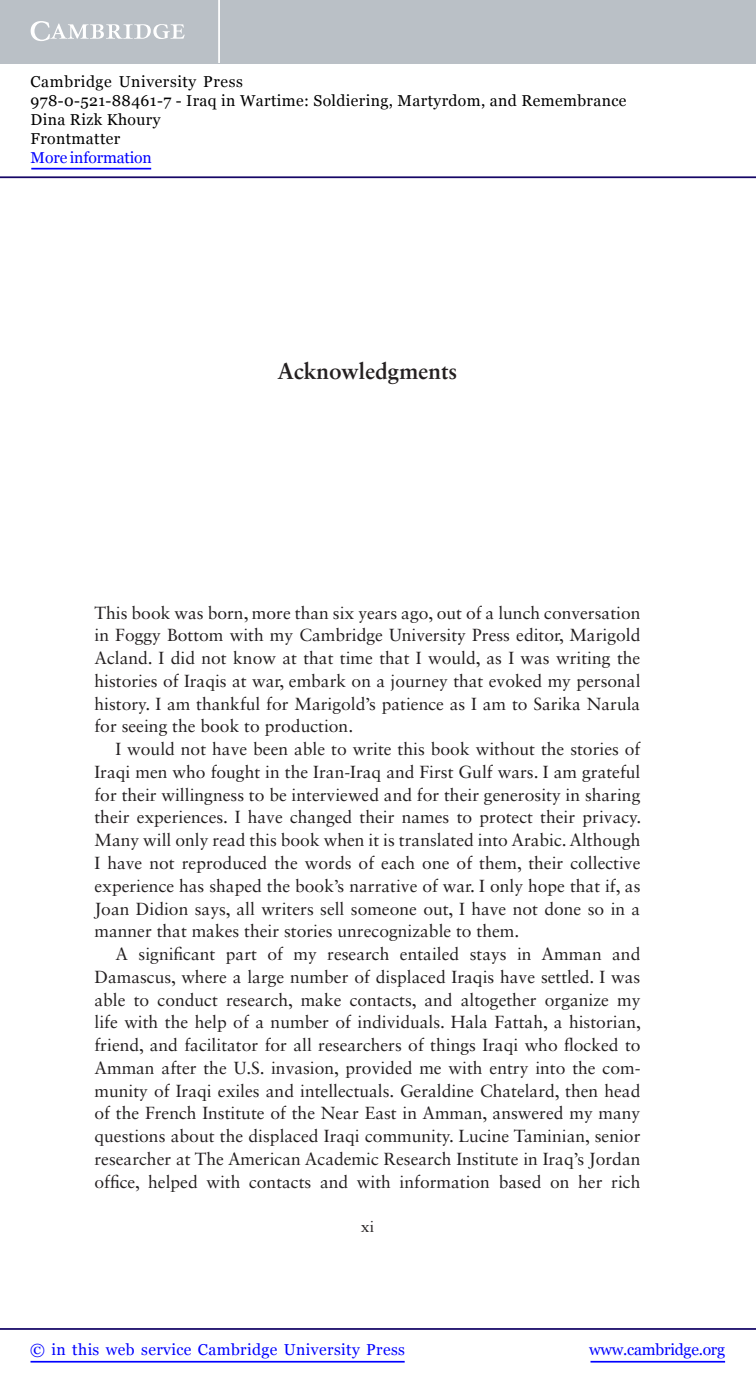
<style>
.page{position:relative;width:756px;height:1388px;background:#fff}
.page>*{position:absolute;margin:0;border:0;box-sizing:border-box;transform-origin:0 0}
.t1{font:700 22.75px "Sabon LT Std";color:#231f20}
.t2{font:17.5px "Sabon LT Std";color:#231f20}
.t3{font:15.75px/18.9px "Georgia";letter-spacing:.025em;color:#000}
.t4{font:15.75px "Georgia";letter-spacing:.025em;color:#00f}
.t5{font:15.75px "Georgia";letter-spacing:-.015em;color:#00f}
.t6{font:15.75px "Georgia";letter-spacing:-.01em;color:#00f}
.t7{font:15.75px "Sabon LT Std";color:#231f20}
</style>
<div class="page">
<hr style="left:591px;top:1361px;width:134px;height:1px;background:#00f">
<hr style="left:0;top:1328px;width:756px;height:2px;background:#150666">
<hr style="left:31px;top:1361px;width:374px;height:1px;background:#00f">
<div style="left:0;top:0;width:756px;height:63px;background:#bac0c6"></div>
<svg style="left:31px;top:21px;width:154px;height:20px"></svg>
<hr style="left:218px;top:0;width:2px;height:63px;background:#fff">
<hr style="left:0;top:176px;width:756px;height:2px;background:#150666">
<hr style="left:31px;top:168px;width:120px;height:1px;background:#00f">
<p class="t3" style="left:31px;top:72px;width:597px">Cambridge University Press<br>978-0-521-88461-7 - Iraq in Wartime: Soldiering, Martyrdom, and Remembrance Dina Rizk Khoury<br>Frontmatter</p>
<p class="t6" style="left:31px;top:148px;width:123px">More information</p>
<p class="t1" style="left:278px;top:357px;width:181px">Acknowledgments</p>
<p class="t2" style="left:94px;top:602px;width:548px">This book was born, more than six years ago, out of a lunch conversation</p>
<p class="t2" style="left:94px;top:625px;width:547px">in Foggy Bottom with my Cambridge University Press editor, Marigold</p>
<p class="t2" style="left:94px;top:648px;width:547px">Acland. I did not know at that time that I would, as I was writing the</p>
<p class="t2" style="left:94px;top:670px;width:548px">histories of Iraqis at war, embark on a journey that evoked my personal</p>
<p class="t2" style="left:94px;top:693px;width:547px">history. I am thankful for Marigold’s patience as I am to Sarika Narula</p>
<p class="t2" style="left:94px;top:716px;width:260px">for seeing the book to production.</p>
<p class="t2" style="left:116px;top:739px;width:526px">I would not have been able to write this book without the stories of</p>
<p class="t2" style="left:94px;top:761px;width:547px">Iraqi men who fought in the Iran-Iraq and First Gulf wars. I am grateful</p>
<p class="t2" style="left:94px;top:784px;width:547px">for their willingness to be interviewed and for their generosity in sharing</p>
<p class="t2" style="left:94px;top:807px;width:548px">their experiences. I have changed their names to protect their privacy.</p>
<p class="t2" style="left:94px;top:830px;width:547px">Many will only read this book when it is translated into Arabic. Although</p>
<p class="t2" style="left:94px;top:852px;width:547px">I have not reproduced the words of each one of them, their collective</p>
<p class="t2" style="left:94px;top:875px;width:548px">experience has shaped the book’s narrative of war. I only hope that if, as</p>
<p class="t2" style="left:94px;top:898px;width:547px">Joan Didion says, all writers sell someone out, I have not done so in a</p>
<p class="t2" style="left:94px;top:921px;width:426px">manner that makes their stories unrecognizable to them.</p>
<p class="t2" style="left:116px;top:943px;width:526px">A significant part of my research entailed stays in Amman and</p>
<p class="t2" style="left:94px;top:966px;width:547px">Damascus, where a large number of displaced Iraqis have settled. I was</p>
<p class="t2" style="left:94px;top:989px;width:548px">able to conduct research, make contacts, and altogether organize my</p>
<p class="t2" style="left:94px;top:1012px;width:548px">life with the help of a number of individuals. Hala Fattah, a historian,</p>
<p class="t2" style="left:94px;top:1034px;width:548px">friend, and facilitator for all researchers of things Iraqi who flocked to</p>
<p class="t2" style="left:94px;top:1057px;width:548px">Amman after the U.S. invasion, provided me with entry into the com-</p>
<p class="t2" style="left:94px;top:1080px;width:547px">munity of Iraqi exiles and intellectuals. Geraldine Chatelard, then head</p>
<p class="t2" style="left:94px;top:1103px;width:547px">of the French Institute of the Near East in Amman, answered my many</p>
<p class="t2" style="left:94px;top:1125px;width:547px">questions about the displaced Iraqi community. Lucine Taminian, senior</p>
<p class="t2" style="left:94px;top:1148px;width:547px">researcher at The American Academic Research Institute in Iraq’s Jordan</p>
<p class="t2" style="left:94px;top:1171px;width:547px">office, helped with contacts and with information based on her rich</p>
<p class="t7" style="left:361px;top:1217px;width:15px">xi</p>
<p class="t4" style="left:30px;top:1340px;width:376px">© in this web service Cambridge University Press</p>
<p class="t5" style="left:589px;top:1340px;width:137px">www.cambridge.org</p>
</div>
